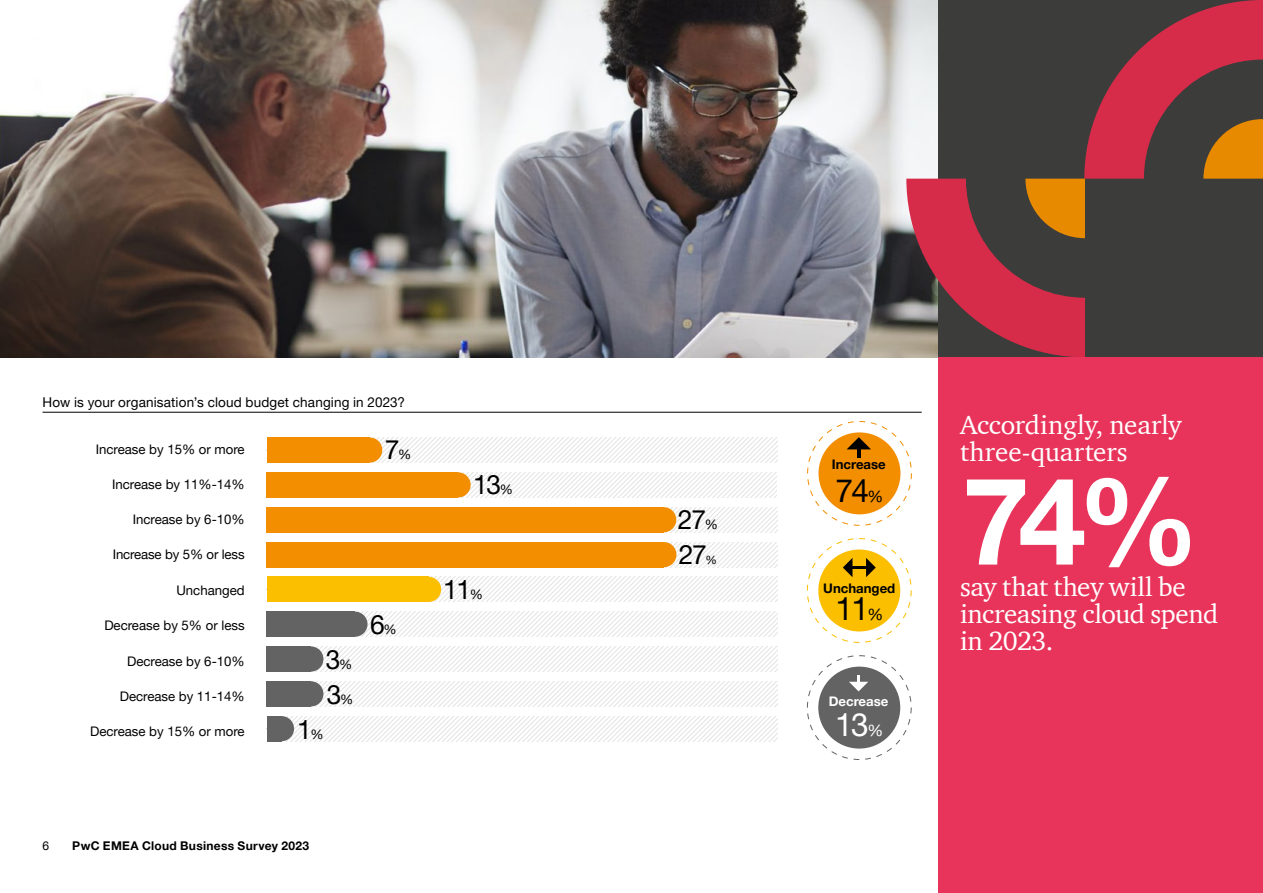
<style>
.page{position:relative;width:1263px;height:893px;background:#fff}
.page>*{position:absolute;margin:0;border:0;box-sizing:border-box;transform-origin:0 0}
.t1{font:700 121.5px "Helvetica Neue LT Pro";color:#fff}
.t2{font:31.65px "Helvetica Neue LT Pro";color:#000}
.t3{font:31.65px "Helvetica Neue LT Pro";color:#fff}
.t4{font:27px/27px "ITC Charter Com";letter-spacing:-.01em;color:#fff}
.t5{font:26.4px/35px "Helvetica Neue LT Pro";letter-spacing:-.05em;color:#000}
.t6{font:13.5px "Helvetica Neue LT Pro";letter-spacing:.01em;color:#000}
.t7{font:13.2px "Helvetica Neue LT Pro";color:#000}
.t8{font:700 13.2px "Helvetica Neue LT Pro";color:#000}
.t9{font:700 13.2px "Helvetica Neue LT Pro";color:#fff}
.t10{font:700 12px "Helvetica Neue LT Pro";letter-spacing:.025em;color:#000}
.t11{font:12px "Helvetica Neue LT Pro";color:#000}
.t12{font:11.55px "Helvetica Neue LT Pro";color:#000}
.s1{font-size:13.2px}
.s2{font-size:15.9px}
</style>
<div class="page">
<img style="left:0;top:0;width:906px;height:357px">
<svg style="left:906px;top:0;width:357px;height:357px"></svg>
<div style="left:939px;top:357px;width:324px;height:536px;background:#e8345a"></div>
<svg style="left:462px;top:472px;width:314px;height:25px"></svg>
<svg style="left:667px;top:507px;width:110px;height:25px"></svg>
<svg style="left:667px;top:542px;width:110px;height:25px"></svg>
<svg style="left:432px;top:577px;width:345px;height:25px"></svg>
<svg style="left:314px;top:646px;width:463px;height:26px"></svg>
<svg style="left:314px;top:681px;width:463px;height:25px"></svg>
<svg style="left:285px;top:716px;width:492px;height:25px"></svg>
<svg style="left:295px;top:437px;width:482px;height:26px"></svg>
<svg style="left:358px;top:612px;width:419px;height:25px"></svg>
<div style="left:267px;top:438px;width:103px;height:25px;background:#f28e00"></div>
<div style="left:267px;top:472px;width:191px;height:25px;background:#f28e00"></div>
<div style="left:267px;top:507px;width:397px;height:25px;background:#f28e00"></div>
<div style="left:267px;top:542px;width:397px;height:25px;background:#f28e00"></div>
<div style="left:267px;top:577px;width:162px;height:25px;background:#fcbf00"></div>
<div style="left:267px;top:612px;width:88px;height:25px;background:#646363"></div>
<div style="left:267px;top:646px;width:44px;height:26px;background:#646363"></div>
<div style="left:267px;top:681px;width:44px;height:25px;background:#646363"></div>
<div style="left:267px;top:716px;width:14px;height:25px;background:#646363"></div>
<div style="left:357px;top:437px;width:25px;height:26px;background:#f28e00;border-radius:50%"></div>
<div style="left:445px;top:472px;width:26px;height:25px;background:#f28e00;border-radius:50%"></div>
<div style="left:651px;top:507px;width:25px;height:25px;background:#f28e00;border-radius:50%"></div>
<div style="left:651px;top:542px;width:25px;height:25px;background:#f28e00;border-radius:50%"></div>
<div style="left:416px;top:577px;width:25px;height:25px;background:#fcbf00;border-radius:50%"></div>
<div style="left:342px;top:612px;width:25px;height:25px;background:#646363;border-radius:50%"></div>
<div style="left:298px;top:646px;width:25px;height:26px;background:#646363;border-radius:50%"></div>
<div style="left:298px;top:681px;width:25px;height:25px;background:#646363;border-radius:50%"></div>
<div style="left:269px;top:716px;width:25px;height:25px;background:#646363;border-radius:50%"></div>
<div style="left:818px;top:432px;width:82px;height:82px;background:#f28e00;border-radius:50%"></div>
<svg style="left:847px;top:437px;width:24px;height:12px"></svg>
<hr style="left:857px;top:447px;width:4px;height:11px;background:#000">
<div style="left:818px;top:549px;width:82px;height:82px;background:#fcbf00;border-radius:50%"></div>
<svg style="left:843px;top:558px;width:9px;height:19px"></svg>
<svg style="left:866px;top:558px;width:10px;height:19px"></svg>
<hr style="left:850px;top:566px;width:20px;height:3px;background:#000">
<div style="left:818px;top:667px;width:82px;height:82px;background:#646363;border-radius:50%"></div>
<svg style="left:849px;top:675px;width:19px;height:16px"></svg>
<hr style="left:43px;top:412px;width:879px;height:1px;background:#000">
<p class="t6" style="left:43px;top:394px;width:364px">How is your organisation’s cloud budget changing in 2023?</p>
<p class="t7" style="left:96px;top:441px;width:150px">Increase by 15% or more</p>
<p class="t7" style="left:112px;top:476px;width:134px">Increase by 11%-14%</p>
<p class="t7" style="left:133px;top:511px;width:113px">Increase by 6-10%</p>
<p class="t7" style="left:113px;top:546px;width:133px">Increase by 5% or less</p>
<p class="t7" style="left:176px;top:582px;width:70px">Unchanged</p>
<p class="t7" style="left:104px;top:617px;width:142px">Decrease by 5% or less</p>
<p class="t7" style="left:127px;top:653px;width:119px">Decrease by 6-10%</p>
<p class="t7" style="left:120px;top:688px;width:126px">Decrease by 11-14%</p>
<p class="t7" style="left:90px;top:723px;width:156px">Decrease by 15% or more</p>
<h3 class="t5" style="left:385px;top:432px;width:28px">7<span class="s1">%</span></h3>
<h3 class="t5" style="left:326px;top:642px;width:29px">3<span class="s1">%<br></span>3<span class="s1">%</span></h3>
<h3 class="t5" style="left:297px;top:711px;width:28px">1<span class="s1">%</span></h3>
<h3 class="t5" style="left:370px;top:607px;width:28px">6<span class="s1">%</span></h3>
<h3 class="t5" style="left:473px;top:467px;width:41px">13<span class="s1">%</span></h3>
<h3 class="t5" style="left:443px;top:572px;width:41px">11<span class="s1">%</span></h3>
<p class="t11" style="left:43px;top:839px;width:8px">6</p>
<p class="t10" style="left:72px;top:839px;width:238px">PwC EMEA Cloud Business Survey 2023</p>
<h3 class="t5" style="left:678px;top:502px;width:41px">27<span class="s1">%<br></span>27</h3>
<p class="t12" style="left:706px;top:553px;width:13px">%</p>
<p class="t8" style="left:832px;top:457px;width:56px">Increase</p>
<h2 class="t2" style="left:835px;top:471px;width:49px">74<span class="s2">%</span></h2>
<p class="t8" style="left:823px;top:580px;width:74px">Unchanged</p>
<h2 class="t2" style="left:835px;top:589px;width:49px">11<span class="s2">%</span></h2>
<p class="t9" style="left:829px;top:693px;width:61px">Decrease</p>
<h2 class="t3" style="left:835px;top:705px;width:49px">13<span class="s2">%</span></h2>
<h3 class="t4" style="left:960px;top:411px;width:223px">Accordingly, nearly three-quarters</h3>
<h1 class="t1" style="left:962px;top:446px;width:238px">74%</h1>
<h3 class="t4" style="left:960px;top:573px;width:260px">say that they will be increasing cloud spend in 2023.</h3>
</div>
